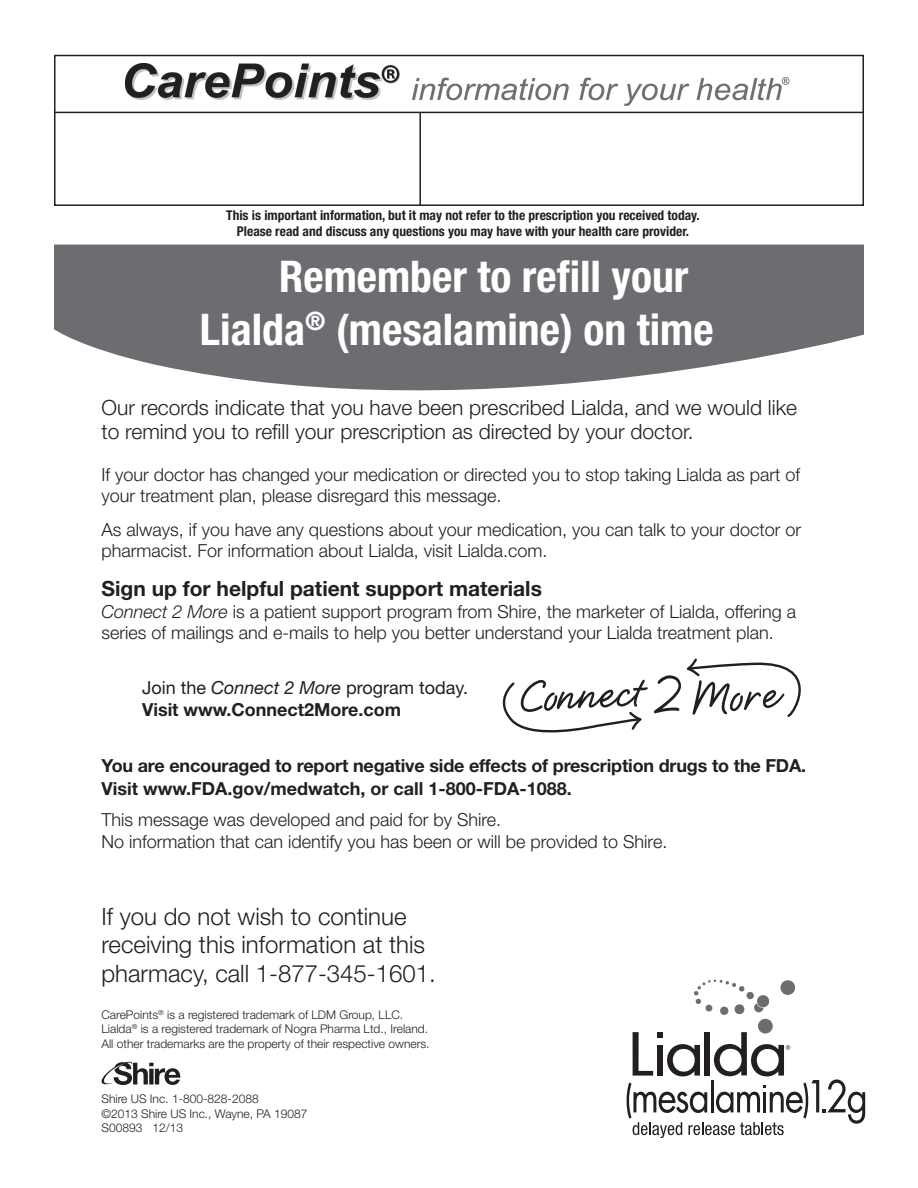
<style>
.page{position:relative;width:918px;height:1188px;background:#fff}
.page>*{position:absolute;margin:0;border:0;box-sizing:border-box;transform-origin:0 0}
.t1{font:700 condensed 43.65px/52.5px "Helvetica Neue LT Std";color:#fff}
.t2{font:300 24px/28.8px "Helvetica Neue LT Std";color:#231f20}
.t3{font:300 21px/24px "Helvetica Neue LT Std";color:#231f20}
.t4{font:700 21px "Helvetica Neue LT Std";color:#231f20}
.t5{font:300 18px/21px "Helvetica Neue LT Std";color:#231f20}
.t6{font:700 18px/22.5px "Helvetica Neue LT Std";letter-spacing:-.01em;color:#231f20}
.t7{font:18px "Helvetica Neue LT Std";color:#231f20}
.t8{font:700 condensed 13.5px/16.2px "Helvetica Neue LT Std";color:#231f20;text-align:center}
.t9{font:300 12px "Helvetica Neue LT Std";color:#231f20}
.s1{font-style:italic}
</style>
<div class="page">
<div style="left:54px;top:55px;width:810px;height:151px;border:2px solid #231f20"></div>
<hr style="left:54px;top:112px;width:809px;height:1px;background:#231f20">
<hr style="left:419px;top:112px;width:2px;height:93px;background:#231f20">
<svg style="left:54px;top:245px;width:810px;height:146px;background:#7f7f82"></svg>
<svg style="left:503px;top:680px;width:145px;height:53px"></svg>
<svg style="left:654px;top:658px;width:147px;height:59px"></svg>
<svg style="left:102px;top:1062px;width:78px;height:23px"></svg>
<div style="left:758px;top:1019px;width:15px;height:15px;background:#6c6d70;border-radius:50%"></div>
<div style="left:746px;top:992px;width:8px;height:7px;background:#6c6d70;border-radius:50%"></div>
<svg style="left:694px;top:980px;width:51px;height:35px"></svg>
<svg style="left:780px;top:980px;width:16px;height:15px"></svg>
<svg style="left:754px;top:995px;width:16px;height:18px"></svg>
<svg style="left:627px;top:1032px;width:238px;height:106px"></svg>
<img style="left:125px;top:64px;width:665px;height:42px">
<p class="t8" style="left:226px;top:207px;width:475px">This is important information, but it may not refer to the prescription you received today.<br>Please read and discuss any questions you may have with your health care provider.</p>
<p class="t1" style="left:200px;top:250px;width:515px;text-indent:79px">Remember to refill your<br>Lialda<sup>®</sup> (mesalamine) on time</p>
<p class="t3" style="left:102px;top:396px;width:697px">Our records indicate that you have been prescribed Lialda, and we would like to remind you to refill your prescription as directed by your doctor.</p>
<p class="t5" style="left:102px;top:463px;width:700px">If your doctor has changed your medication or directed you to stop taking Lialda as part of your treatment plan, please disregard this message.</p>
<p class="t5" style="left:102px;top:519px;width:701px">As always, if you have any questions about your medication, you can talk to your doctor or pharmacist. For information about Lialda, visit Lialda.com.</p>
<p class="t4" style="left:102px;top:575px;width:442px">Sign up for helpful patient support materials</p>
<p class="t5" style="left:102px;top:600px;width:696px;line-height:21.6px"><span class="s1">Connect 2 More</span> is a patient support program from Shire, the marketer of Lialda, offering a series of mailings and e-mails to help you better understand your Lialda treatment plan.</p>
<p class="t7" style="left:142px;top:677px;width:328px">Join the <span class="s1">Connect 2 More</span> program today.</p>
<p class="t6" style="left:142px;top:698px;width:261px">Visit www.Connect2More.com</p>
<p class="t6" style="left:102px;top:754px;width:706px">You are encouraged to report negative side effects of prescription drugs to the FDA.<br>Visit www.FDA.gov/medwatch, or call 1-800-FDA-1088.</p>
<p class="t5" style="left:102px;top:808px;width:567px;line-height:22.5px">This message was developed and paid for by Shire.<br>No information that can identify you has been or will be provided to Shire.</p>
<p class="t2" style="left:102px;top:901px;width:336px">If you do not wish to continue receiving this information at this pharmacy, call 1-877-345-1601.</p>
<p class="t9" style="left:102px;top:1007px;width:303px">CarePoints<sup>®</sup> is a registered trademark of LDM Group, LLC.</p>
<p class="t9" style="left:102px;top:1022px;width:328px">Lialda<sup>®</sup> is a registered trademark of Nogra Pharma Ltd., Ireland.</p>
<p class="t9" style="left:102px;top:1036px;width:330px">All other trademarks are the property of their respective owners.</p>
<p class="t9" style="left:102px;top:1092px;width:159px">Shire US Inc. 1-800-828-2088</p>
<p class="t9" style="left:102px;top:1106px;width:207px">©2013 Shire US Inc., Wayne, PA 19087</p>
<p class="t9" style="left:102px;top:1121px;width:83px">S00893 12/13</p>
</div>
